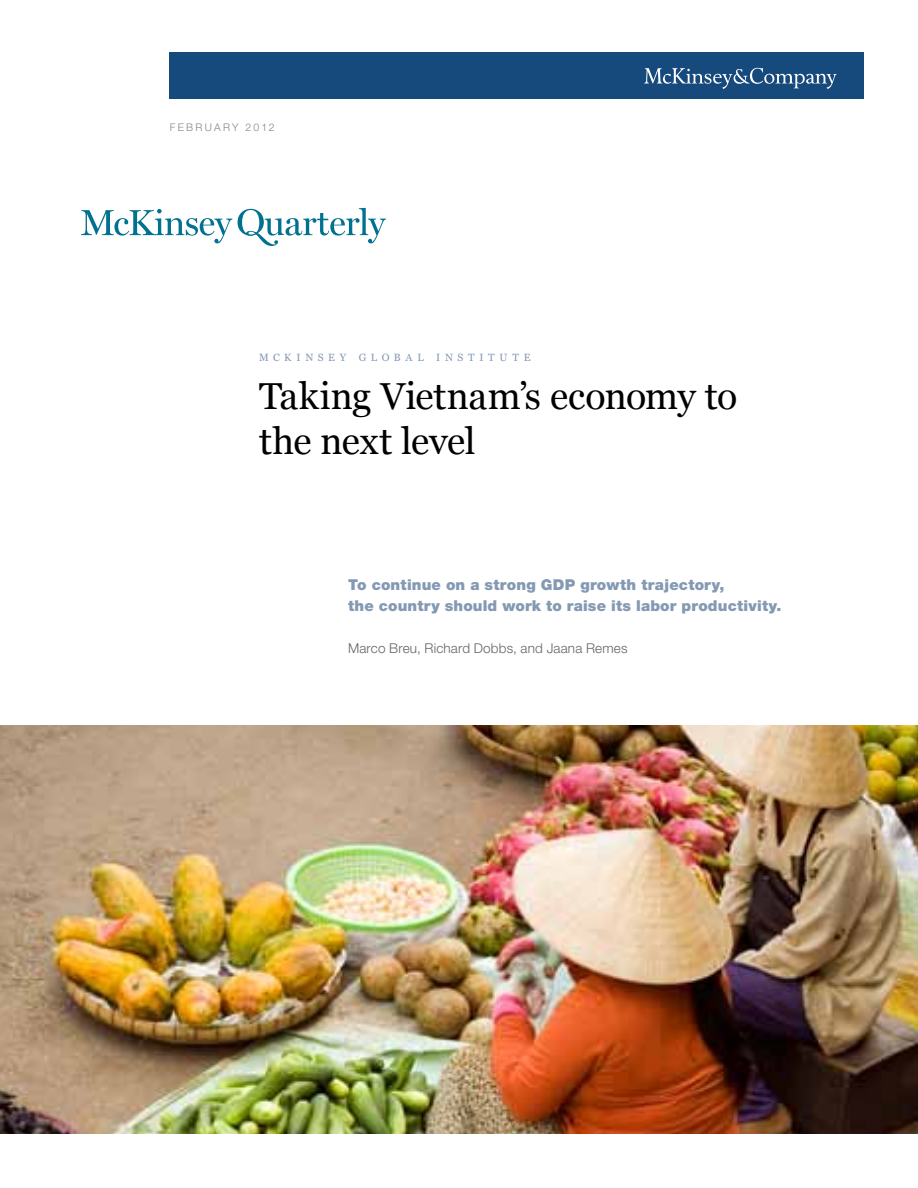
<style>
.page{position:relative;width:918px;height:1188px;background:#fff}
.page>*{position:absolute;margin:0;border:0;box-sizing:border-box;transform-origin:0 0}
.t1{font:37.5px/45px "Georgia";letter-spacing:-.01em;color:#000}
.t2{font:900 15px/21px "Helvetica Neue LT Std";letter-spacing:.01em;color:#8499b3}
.t3{font:300 13.5px "Helvetica Neue LT Std";letter-spacing:.01em;color:#636466}
.t4{font:10.5px "Georgia";letter-spacing:.45em;color:#8499b3}
.t5{font:300 10.5px "Helvetica Neue LT Std";letter-spacing:.205em;color:#848487}
</style>
<div class="page">
<svg style="left:81px;top:209px;width:151px;height:34px"></svg>
<svg style="left:238px;top:208px;width:148px;height:38px"></svg>
<div style="left:170px;top:53px;width:694px;height:46px;background:#174a7c"></div>
<svg style="left:644px;top:68px;width:193px;height:21px"></svg>
<img style="left:0;top:725px;width:918px;height:409px">
<p class="t5" style="left:170px;top:121px;width:106px">FEBRUARY 2012</p>
<p class="t4" style="left:259px;top:352px;width:273px">MCKINSEY GLOBAL INSTITUTE</p>
<h1 class="t1" style="left:259px;top:374px;width:480px">Taking Vietnam’s economy to the next level</h1>
<p class="t2" style="left:348px;top:574px;width:435px">To continue on a strong GDP growth trajectory,<br>the country should work to raise its labor productivity.</p>
<p class="t3" style="left:348px;top:640px;width:281px">Marco Breu, Richard Dobbs, and Jaana Remes</p>
</div>
